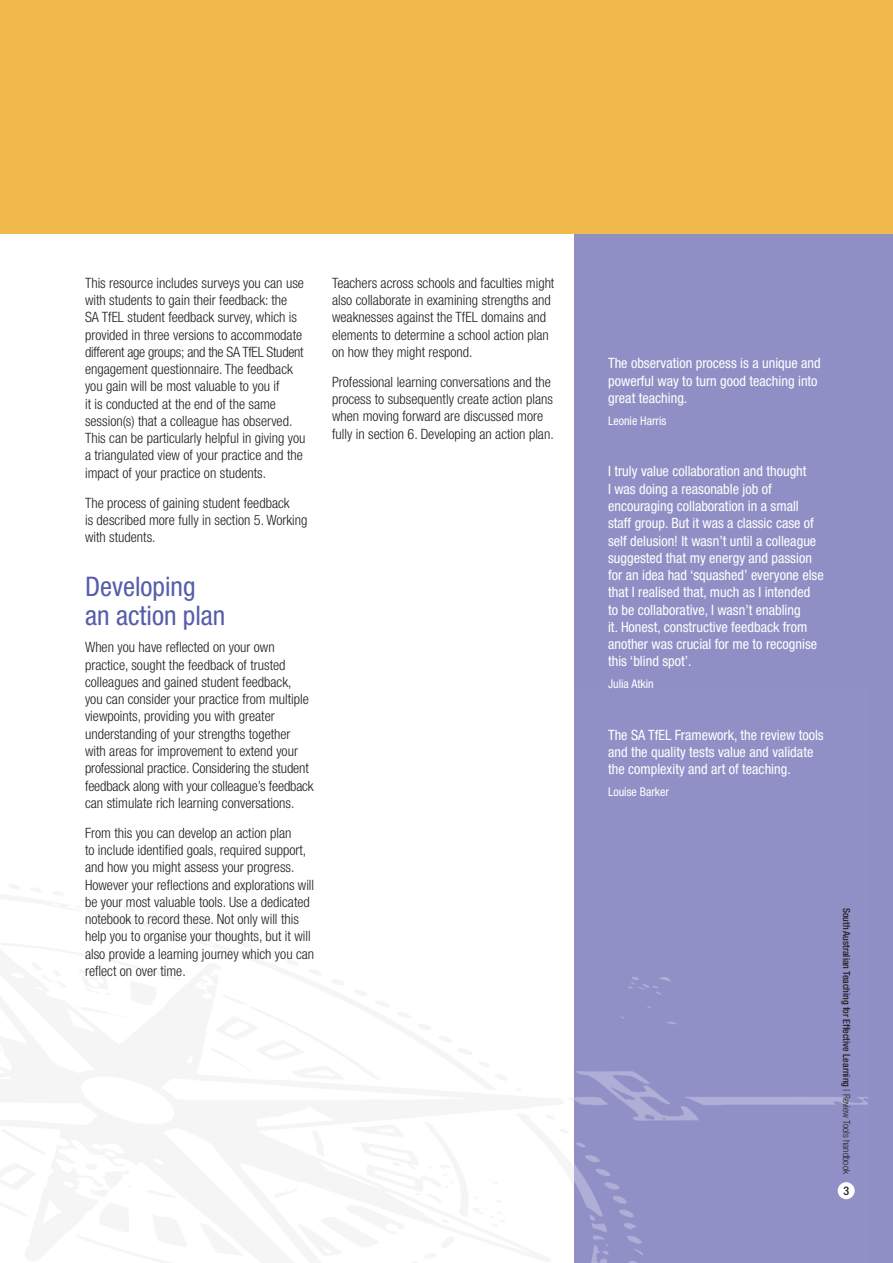
<style>
.page{position:relative;width:893px;height:1263px;background:#fff}
.page>*{position:absolute;margin:0;border:0;box-sizing:border-box;transform-origin:0 0}
.t1{font:condensed 27px/28.5px "Helvetica Neue";color:#555da9}
.t2{font:300 condensed 14.25px/17.2px "Helvetica Neue";color:#231f20}
.t3{font:condensed 14.25px/17.2px "Helvetica Neue";color:#fff}
.t4{font:condensed 12px "Helvetica Neue";color:#fff}
.t5{font:500 condensed 12px "Helvetica Neue";color:#231f20}
.t6{font:500 condensed 9.75px "Helvetica Neue";color:#231f20}
.s1{font-weight:300}
</style>
<div class="page">
<div style="left:574px;top:0;width:319px;height:1263px;background:#8f8fc5"></div>
<div style="left:838px;top:1182px;width:17px;height:17px;background:#fff;border-radius:50%"></div>
<div style="left:0;top:0;width:893px;height:234px;background:#f1b84b"></div>
<p class="t2" style="left:85px;top:274px;width:222px">This resource includes surveys you can use with students to gain their feedback: the<br>SA TfEL student feedback survey, which is provided in three versions to accommodate different age groups; and the SA TfEL Student engagement questionnaire. The feedback you gain will be most valuable to you if<br>it is conducted at the end of the same session(s) that a colleague has observed.<br>This can be particularly helpful in giving you a triangulated view of your practice and the impact of your practice on students.</p>
<p class="t2" style="left:85px;top:494px;width:224px">The process of gaining student feedback<br>is described more fully in section 5. Working with students.</p>
<h1 class="t1" style="left:85px;top:572px;width:142px">Developing an action plan</h1>
<p class="t2" style="left:85px;top:639px;width:230px">When you have reflected on your own practice, sought the feedback of trusted colleagues and gained student feedback,<br>you can consider your practice from multiple viewpoints, providing you with greater understanding of your strengths together with areas for improvement to extend your professional practice. Considering the student feedback along with your colleague’s feedback can stimulate rich learning conversations.</p>
<p class="t2" style="left:85px;top:824px;width:231px">From this you can develop an action plan<br>to include identified goals, required support, and how you might assess your progress.<br>However your reflections and explorations will be your most valuable tools. Use a dedicated notebook to record these. Not only will this help you to organise your thoughts, but it will also provide a learning journey which you can reflect on over time.</p>
<p class="t2" style="left:332px;top:274px;width:224px">Teachers across schools and faculties might also collaborate in examining strengths and weaknesses against the TfEL domains and elements to determine a school action plan on how they might respond.</p>
<p class="t2" style="left:332px;top:373px;width:223px">Professional learning conversations and the process to subsequently create action plans when moving forward are discussed more fully in section 6. Developing an action plan.</p>
<p class="t3" style="left:608px;top:355px;width:214px">The observation process is a unique and powerful way to turn good teaching into great teaching.</p>
<p class="t4" style="left:608px;top:414px;width:60px">Leonie Harris</p>
<p class="t3" style="left:608px;top:463px;width:217px">I truly value collaboration and thought<br>I was doing a reasonable job of encouraging collaboration in a small staff group. But it was a classic case of self delusion! It wasn’t until a colleague suggested that my energy and passion for an idea had ‘squashed’ everyone else that I realised that, much as I intended to be collaborative, I wasn’t enabling<br>it. Honest, constructive feedback from another was crucial for me to recognise this ‘blind spot’.</p>
<p class="t4" style="left:608px;top:677px;width:47px">Julia Atkin</p>
<p class="t3" style="left:608px;top:726px;width:217px">The SA TfEL Framework, the review tools and the quality tests value and validate the complexity and art of teaching.</p>
<p class="t4" style="left:608px;top:785px;width:63px">Louise Barker</p>
<p class="t6" style="left:852px;top:908px;width:268px;rotate:90deg">South Australian Teaching for Effective Learning <span class="s1">| Review Tools handbook</span></p>
<p class="t5" style="left:843px;top:1184px;width:7px">3</p>
</div>
